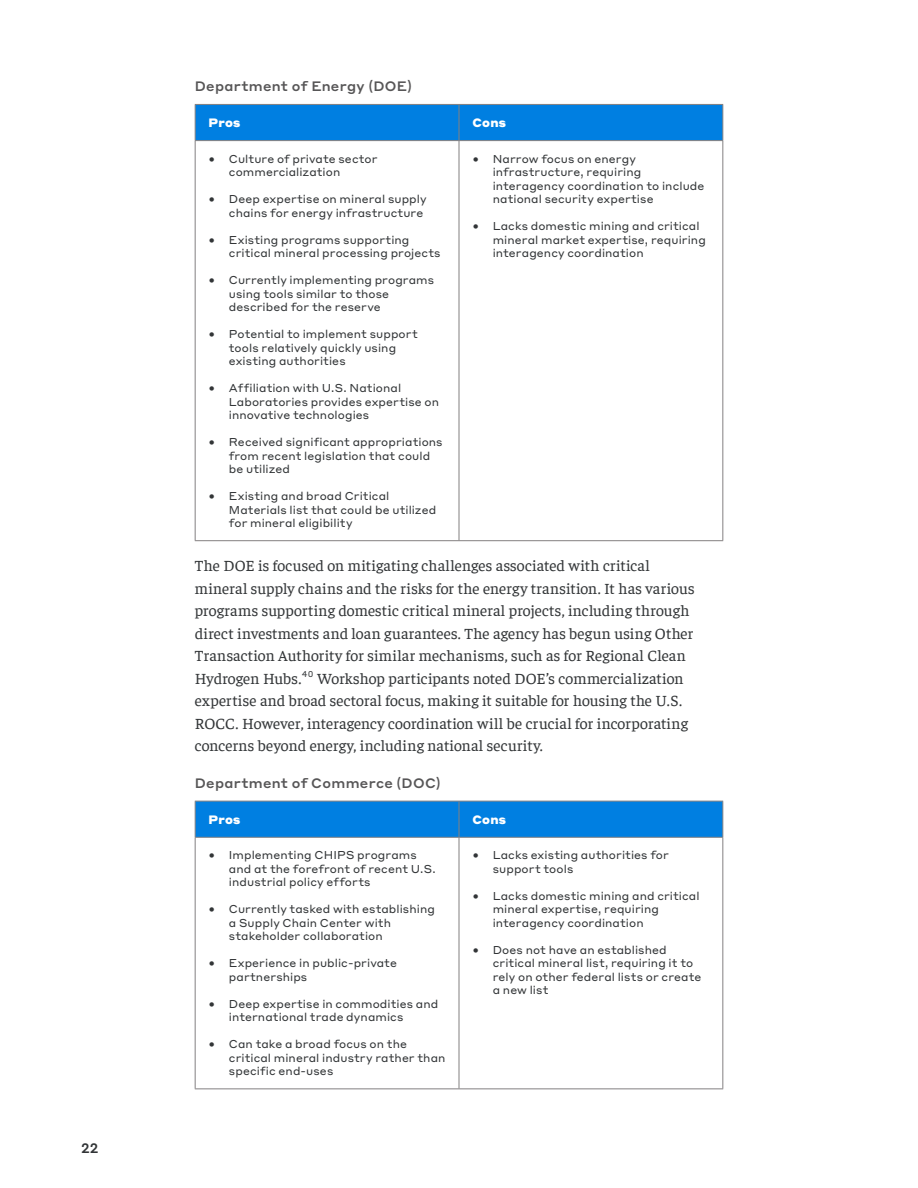
<style>
.page{position:relative;width:918px;height:1188px;background:#fff}
.page>*{position:absolute;margin:0;border:0;box-sizing:border-box;transform-origin:0 0}
.Body_-_Report{font:15.75px/22.5px "Faustina";letter-spacing:.005em;color:#323537}
.H5_-_Sans__Gray{font:500 13.5px "Styrene A";letter-spacing:.025em;color:#575657}
.t1{font:500 13.5px "Styrene A";color:#323537}
.Table___H1__White_-_Left{font:900 12px "Styrene A";letter-spacing:.02em;color:#fff}
.t2{font:11.25px/13.5px "Styrene A";letter-spacing:.005em;color:#323537}
</style>
<div class="page">
<div style="left:196px;top:105px;width:526px;height:35px;background:#007fe1"></div>
<hr style="left:195px;top:104px;width:264px;height:1px;background:#838081">
<hr style="left:195px;top:105px;width:1px;height:35px;background:#838081">
<hr style="left:459px;top:104px;width:264px;height:1px;background:#838081">
<hr style="left:459px;top:105px;width:1px;height:35px;background:#838081">
<hr style="left:722px;top:105px;width:1px;height:35px;background:#838081">
<hr style="left:195px;top:140px;width:264px;height:1px;background:#838081">
<hr style="left:195px;top:141px;width:1px;height:399px;background:#838081">
<hr style="left:459px;top:140px;width:264px;height:1px;background:#838081">
<hr style="left:459px;top:141px;width:1px;height:399px;background:#838081">
<hr style="left:722px;top:141px;width:1px;height:399px;background:#838081">
<hr style="left:195px;top:540px;width:264px;height:1px;background:#838081">
<hr style="left:459px;top:540px;width:264px;height:1px;background:#838081">
<div style="left:196px;top:802px;width:526px;height:35px;background:#007fe1"></div>
<hr style="left:195px;top:801px;width:264px;height:1px;background:#838081">
<hr style="left:195px;top:801px;width:1px;height:36px;background:#838081">
<hr style="left:459px;top:801px;width:264px;height:1px;background:#838081">
<hr style="left:459px;top:801px;width:1px;height:36px;background:#838081">
<hr style="left:722px;top:801px;width:1px;height:36px;background:#838081">
<hr style="left:195px;top:837px;width:264px;height:1px;background:#838081">
<hr style="left:195px;top:838px;width:1px;height:250px;background:#838081">
<hr style="left:459px;top:837px;width:264px;height:1px;background:#838081">
<hr style="left:459px;top:838px;width:1px;height:250px;background:#838081">
<hr style="left:722px;top:838px;width:1px;height:250px;background:#838081">
<hr style="left:195px;top:1088px;width:264px;height:1px;background:#838081">
<hr style="left:459px;top:1088px;width:264px;height:1px;background:#838081">
<p class="t1" style="left:81px;top:1136px;width:19px">22</p>
<p class="H5_-_Sans__Gray" style="left:195px;top:75px;width:219px">Department of Energy (DOE)</p>
<p class="Table___H1__White_-_Left" style="left:209px;top:112px;width:33px">Pros</p>
<p class="Table___H1__White_-_Left" style="left:472px;top:112px;width:35px">Cons</p>
<p class="t2" style="left:229px;top:151px;width:150px;text-indent:-20px">• Culture of private sector commercialization</p>
<p class="t2" style="left:209px;top:192px;width:219px;text-align:right">• Deep expertise on mineral supply chains for energy infrastructure</p>
<p class="t2" style="left:229px;top:232px;width:213px;text-indent:-20px">• Existing programs supporting critical mineral processing projects</p>
<p class="t2" style="left:229px;top:273px;width:207px;text-indent:-20px">• Currently implementing programs using tools similar to those described for the reserve</p>
<p class="t2" style="left:229px;top:327px;width:190px;text-indent:-20px">• Potential to implement support tools relatively quickly using existing authorities</p>
<p class="t2" style="left:229px;top:381px;width:212px;text-indent:-20px">• Affiliation with U.S. National<br>Laboratories provides expertise on innovative technologies</p>
<p class="t2" style="left:229px;top:435px;width:215px;text-indent:-20px">• Received significant appropriations from recent legislation that could be utilized</p>
<p class="t2" style="left:229px;top:489px;width:209px;text-indent:-20px">• Existing and broad Critical<br>Materials list that could be utilized for mineral eligibility</p>
<p class="t2" style="left:493px;top:151px;width:213px;text-indent:-20px">• Narrow focus on energy infrastructure, requiring interagency coordination to include national security expertise</p>
<p class="t2" style="left:493px;top:219px;width:215px;text-indent:-20px">• Lacks domestic mining and critical mineral market expertise, requiring interagency coordination</p>
<p class="Body_-_Report" style="left:195px;top:553px;width:501px">The DOE is focused on mitigating challenges associated with critical mineral supply chains and the risks for the energy transition. It has various programs supporting domestic critical mineral projects, including through direct investments and loan guarantees. The agency has begun using Other Transaction Authority for similar mechanisms, such as for Regional Clean Hydrogen Hubs.<sup>40</sup> Workshop participants noted DOE’s commercialization expertise and broad sectoral focus, making it suitable for housing the U.S.<br>ROCC. However, interagency coordination will be crucial for incorporating concerns beyond energy, including national security.</p>
<p class="H5_-_Sans__Gray" style="left:195px;top:772px;width:248px">Department of Commerce (DOC)</p>
<p class="Table___H1__White_-_Left" style="left:209px;top:809px;width:33px">Pros</p>
<p class="Table___H1__White_-_Left" style="left:472px;top:809px;width:35px">Cons</p>
<p class="t2" style="left:229px;top:848px;width:209px;text-indent:-20px">• Implementing CHIPS programs and at the forefront of recent U.S. industrial policy efforts</p>
<p class="t2" style="left:229px;top:902px;width:208px;text-indent:-20px">• Currently tasked with establishing a Supply Chain Center with stakeholder collaboration</p>
<p class="t2" style="left:229px;top:956px;width:170px;text-indent:-20px">• Experience in public-private partnerships</p>
<p class="t2" style="left:229px;top:996px;width:211px;text-indent:-20px">• Deep expertise in commodities and international trade dynamics</p>
<p class="t2" style="left:229px;top:1037px;width:218px;text-indent:-20px">• Can take a broad focus on the critical mineral industry rather than specific end-uses</p>
<p class="t2" style="left:493px;top:848px;width:178px;text-indent:-20px">• Lacks existing authorities for support tools</p>
<p class="t2" style="left:493px;top:888px;width:208px;text-indent:-20px">• Lacks domestic mining and critical mineral expertise, requiring interagency coordination</p>
<p class="t2" style="left:493px;top:942px;width:210px;text-indent:-20px">• Does not have an established critical mineral list, requiring it to rely on other federal lists or create a new list</p>
</div>
